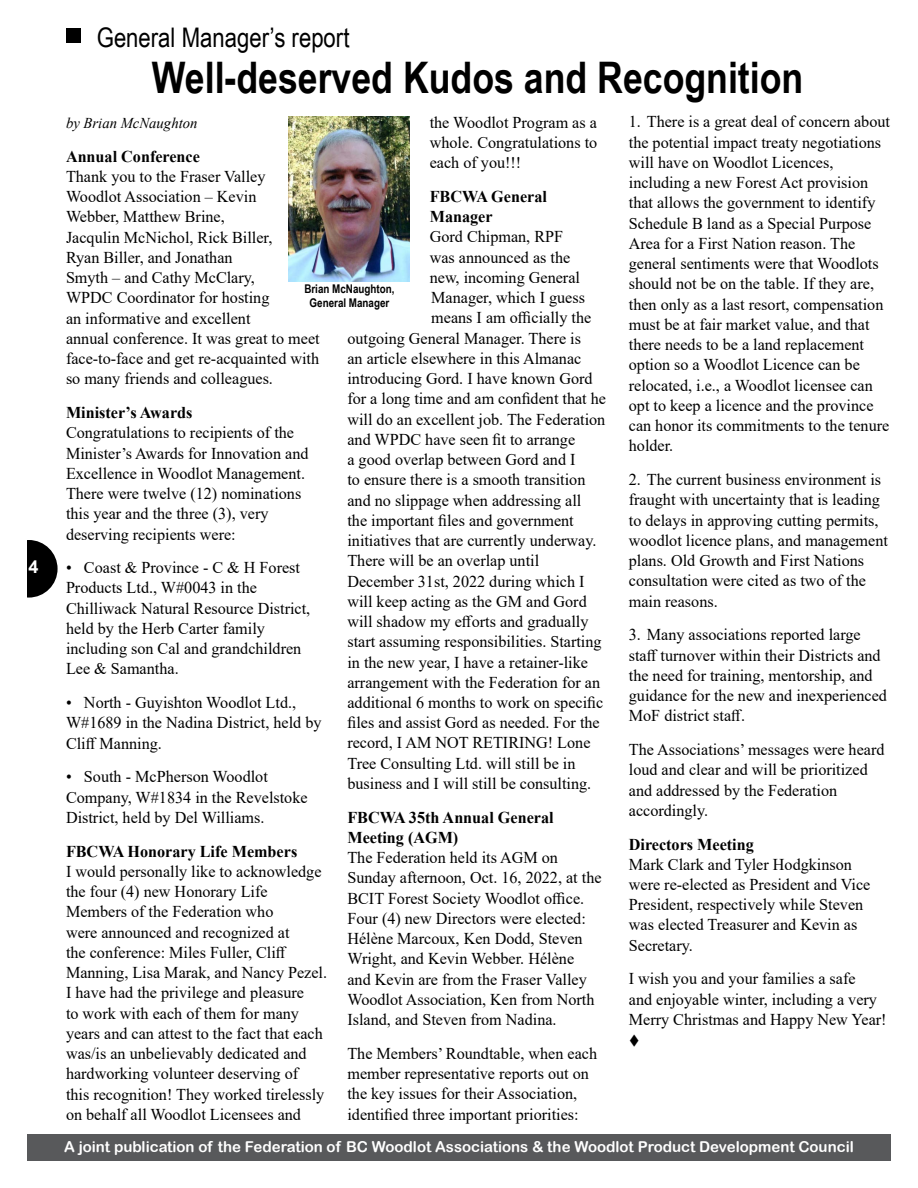
<style>
.page{position:relative;width:918px;height:1188px;background:#fff}
.page>*{position:absolute;margin:0;border:0;box-sizing:border-box;transform-origin:0 0}
.t1{font:700 43.5px "Arial Narrow";color:#000}
.t2{font:27px "Arial Narrow";color:#000}
.t3{font:700 18px "Arial";color:#fff}
.t4{font:16.5px/20.2px "Times New Roman";color:#000}
.t5{font:700 16.5px/20.2px "Times New Roman";color:#000}
.t6{font:15px "Arial Rounded MT Bold";color:#fff}
.t7{font:italic 15px "Times New Roman";color:#000}
.t8{font:700 12px/13.5px "Arial Narrow";color:#000;text-align:center}
</style>
<div class="page">
<div style="left:27px;top:1134px;width:864px;height:27px;background:#58595b"></div>
<div style="left:0;top:540px;width:58px;height:58px;background:#000;border-radius:50%"></div>
<div style="left:0;top:504px;width:27px;height:134px;background:#fff"></div>
<div style="left:66px;top:28px;width:15px;height:15px;background:#000"></div>
<img style="left:288px;top:116px;width:122px;height:165px">
<p class="t3" style="left:28px;top:554px;width:12px">4</p>
<h2 class="t2" style="left:97px;top:17px;width:254px">General Manager’s report</h2>
<h1 class="t1" style="left:152px;top:45px;width:653px">Well-deserved Kudos and Recognition</h1>
<p class="t4" style="left:430px;top:111px;width:169px;text-align:justify">the Woodlot Program as a whole. Congratulations to each of you!!!</p>
<p class="t5" style="left:430px;top:186px;width:119px">FBCWA General<br>Manager</p>
<p class="t4" style="left:430px;top:226px;width:135px">Gord Chipman, RPF</p>
<p class="t4" style="left:430px;top:246px;width:142px">was announced as the</p>
<p class="t4" style="left:430px;top:267px;width:152px">new, incoming General</p>
<p class="t4" style="left:431px;top:287px;width:155px">Manager, which I guess</p>
<p class="t4" style="left:431px;top:307px;width:162px">means I am officially the</p>
<p class="t4" style="left:347px;top:327px;width:235px">outgoing General Manager. There is</p>
<p class="t4" style="left:347px;top:348px;width:235px">an article elsewhere in this Almanac</p>
<p class="t4" style="left:347px;top:368px;width:247px">introducing Gord. I have known Gord</p>
<p class="t4" style="left:347px;top:388px;width:260px">for a long time and am confident that he</p>
<p class="t4" style="left:347px;top:408px;width:259px">will do an excellent job. The Federation</p>
<p class="t4" style="left:347px;top:429px;width:229px">and WPDC have seen fit to arrange</p>
<p class="t4" style="left:347px;top:449px;width:230px">a good overlap between Gord and I</p>
<p class="t4" style="left:347px;top:469px;width:240px">to ensure there is a smooth transition</p>
<p class="t4" style="left:347px;top:489px;width:235px">and no slippage when addressing all</p>
<p class="t4" style="left:347px;top:510px;width:228px">the important files and government</p>
<p class="t4" style="left:347px;top:530px;width:251px">initiatives that are currently underway.</p>
<p class="t4" style="left:347px;top:550px;width:193px">There will be an overlap until</p>
<p class="t4" style="left:347px;top:570px;width:239px">December 31st, 2022 during which I</p>
<p class="t4" style="left:347px;top:591px;width:241px">will keep acting as the GM and Gord</p>
<p class="t4" style="left:347px;top:611px;width:243px">will shadow my efforts and gradually</p>
<p class="t4" style="left:347px;top:631px;width:256px">start assuming responsibilities. Starting</p>
<p class="t4" style="left:347px;top:651px;width:242px">in the new year, I have a retainer-like</p>
<p class="t4" style="left:347px;top:672px;width:254px">arrangement with the Federation for an</p>
<p class="t4" style="left:347px;top:692px;width:258px">additional 6 months to work on specific</p>
<p class="t4" style="left:347px;top:712px;width:254px">files and assist Gord as needed. For the</p>
<p class="t4" style="left:347px;top:732px;width:245px">record, I AM NOT RETIRING! Lone</p>
<p class="t4" style="left:347px;top:753px;width:230px">Tree Consulting Ltd. will still be in</p>
<p class="t4" style="left:347px;top:773px;width:245px">business and I will still be consulting.</p>
<p class="t5" style="left:347px;top:807px;width:208px">FBCWA 35th Annual General<br>Meeting (AGM)</p>
<p class="t4" style="left:347px;top:847px;width:256px">The Federation held its AGM on Sunday afternoon, Oct. 16, 2022, at the BCIT Forest Society Woodlot office.<br>Four (4) new Directors were elected:<br>Hélène Marcoux, Ken Dodd, Steven Wright, and Kevin Webber. Hélène and Kevin are from the Fraser Valley Woodlot Association, Ken from North Island, and Steven from Nadina.</p>
<p class="t4" style="left:347px;top:1043px;width:251px">The Members’ Roundtable, when each member representative reports out on the key issues for their Association, identified three important priorities:</p>
<p class="t7" style="left:66px;top:112px;width:133px">by Brian McNaughton</p>
<p class="t5" style="left:66px;top:145px;width:135px">Annual Conference</p>
<p class="t4" style="left:66px;top:166px;width:255px">Thank you to the Fraser Valley<br>Woodlot Association – Kevin<br>Webber, Matthew Brine,<br>Jacqulin McNichol, Rick Biller,<br>Ryan Biller, and Jonathan<br>Smyth – and Cathy McClary,<br>WPDC Coordinator for hosting<br>an informative and excellent<br>annual conference. It was great to meet face-to-face and get re-acquainted with so many friends and colleagues.</p>
<p class="t5" style="left:66px;top:402px;width:128px">Minister’s Awards</p>
<p class="t4" style="left:66px;top:422px;width:244px">Congratulations to recipients of the Minister’s Awards for Innovation and Excellence in Woodlot Management.<br>There were twelve (12) nominations this year and the three (3), very deserving recipients were:</p>
<p class="t4" style="left:66px;top:557px;width:246px">• Coast &amp; Province - C &amp; H Forest<br>Products Ltd., W#0043 in the<br>Chilliwack Natural Resource District, held by the Herb Carter family including son Cal and grandchildren<br>Lee &amp; Samantha.</p>
<p class="t4" style="left:66px;top:692px;width:257px">• North - Guyishton Woodlot Ltd.,<br>W#1689 in the Nadina District, held by<br>Cliff Manning.</p>
<p class="t4" style="left:66px;top:766px;width:243px">• South - McPherson Woodlot<br>Company, W#1834 in the Revelstoke<br>District, held by Del Williams.</p>
<p class="t5" style="left:66px;top:841px;width:233px">FBCWA Honorary Life Members</p>
<p class="t4" style="left:66px;top:861px;width:263px">I would personally like to acknowledge the four (4) new Honorary Life Members of the Federation who<br>were announced and recognized at<br>the conference: Miles Fuller, Cliff Manning, Lisa Marak, and Nancy Pezel.<br>I have had the privilege and pleasure<br>to work with each of them for many years and can attest to the fact that each was/is an unbelievably dedicated and hardworking volunteer deserving of<br>this recognition! They worked tirelessly on behalf all Woodlot Licensees and</p>
<p class="t8" style="left:304px;top:282px;width:92px">Brian McNaughton,<br>General Manager</p>
<p class="t4" style="left:629px;top:111px;width:263px">1. There is a great deal of concern about the potential impact treaty negotiations will have on Woodlot Licences, including a new Forest Act provision that allows the government to identify Schedule B land as a Special Purpose Area for a First Nation reason. The general sentiments were that Woodlots should not be on the table. If they are, then only as a last resort, compensation must be at fair market value, and that there needs to be a land replacement option so a Woodlot Licence can be relocated, i.e., a Woodlot licensee can opt to keep a licence and the province can honor its commitments to the tenure holder.</p>
<p class="t4" style="left:629px;top:469px;width:261px">2. The current business environment is fraught with uncertainty that is leading to delays in approving cutting permits, woodlot licence plans, and management plans. Old Growth and First Nations consultation were cited as two of the main reasons.</p>
<p class="t4" style="left:629px;top:624px;width:260px">3. Many associations reported large staff turnover within their Districts and the need for training, mentorship, and guidance for the new and inexperienced MoF district staff.</p>
<p class="t4" style="left:629px;top:739px;width:257px">The Associations’ messages were heard loud and clear and will be prioritized and addressed by the Federation accordingly.</p>
<p class="t5" style="left:629px;top:833px;width:126px">Directors Meeting</p>
<p class="t4" style="left:629px;top:854px;width:243px">Mark Clark and Tyler Hodgkinson were re-elected as President and Vice<br>President, respectively while Steven was elected Treasurer and Kevin as<br>Secretary.</p>
<p class="t4" style="left:629px;top:968px;width:259px">I wish you and your families a safe<br>and enjoyable winter, including a very<br>Merry Christmas and Happy New Year!</p>
<p class="t6" style="left:64px;top:1138px;width:791px">A joint publication of the Federation of BC Woodlot Associations &amp; the Woodlot Product Development Council</p>
</div>
